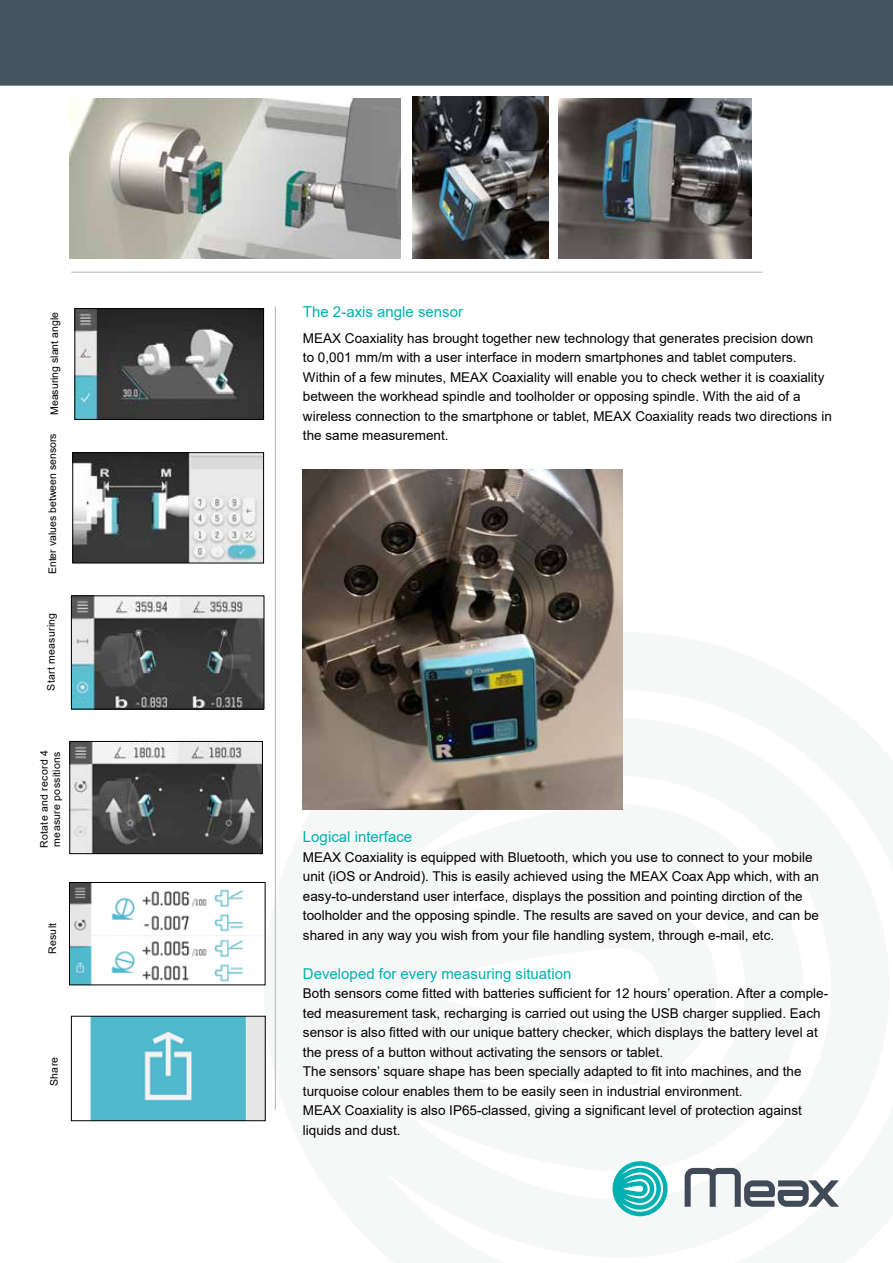
<style>
.page{position:relative;width:893px;height:1263px;background:#fff}
.page>*{position:absolute;margin:0;border:0;box-sizing:border-box;transform-origin:0 0}
.t1{font:15px "Arial";color:#00b1b0}
.t2{font:13.5px/19.5px "Arial";color:#000}
.t3{font:10.5px/12.6px "Arial";letter-spacing:.025em;color:#000}
.t4{font:10.5px "Arial";color:#000}
</style>
<div class="page">
<svg style="left:612px;top:1161px;width:56px;height:55px"></svg>
<svg style="left:685px;top:1168px;width:154px;height:39px"></svg>
<div style="left:0;top:0;width:893px;height:86px;background:#455560"></div>
<img style="left:76px;top:310px;width:186px;height:108px">
<div style="left:74px;top:308px;width:190px;height:112px;border:1px solid #000"></div>
<img style="left:74px;top:454px;width:188px;height:107px">
<div style="left:72px;top:452px;width:192px;height:111px;border:1px solid #000"></div>
<img style="left:73px;top:597px;width:189px;height:110px">
<div style="left:71px;top:595px;width:193px;height:114px;border:1px solid #000"></div>
<img style="left:71px;top:743px;width:190px;height:109px">
<div style="left:69px;top:741px;width:194px;height:113px;border:1px solid #000"></div>
<img style="left:71px;top:884px;width:193px;height:99px">
<div style="left:69px;top:882px;width:197px;height:103px;border:1px solid #000"></div>
<hr style="left:71px;top:272px;width:692px;height:1px;background:#b6b5bb">
<hr style="left:275px;top:306px;width:1px;height:804px;background:#b6b5bb">
<img style="left:412px;top:97px;width:137px;height:162px">
<img style="left:69px;top:98px;width:332px;height:161px">
<img style="left:558px;top:98px;width:193px;height:161px">
<img style="left:303px;top:469px;width:319px;height:340px">
<img style="left:90px;top:1018px;width:174px;height:101px">
<div style="left:71px;top:1016px;width:195px;height:105px;border:1px solid #000"></div>
<p class="t4" style="left:47px;top:415px;width:104px;rotate:-90deg">Measuring slant angle</p>
<p class="t4" style="left:45px;top:574px;width:142px;rotate:-90deg">Enter values between sensors</p>
<p class="t3" style="left:45px;top:691px;width:79px;rotate:-90deg">Start measuring</p>
<p class="t3" style="left:38px;top:848px;width:99px;rotate:-90deg">Rotate and record 4 measure possitions</p>
<p class="t3" style="left:46px;top:954px;width:33px;rotate:-90deg">Result</p>
<p class="t3" style="left:48px;top:1086px;width:31px;rotate:-90deg">Share</p>
<p class="t1" style="left:303px;top:301px;width:162px">The 2-axis angle sensor</p>
<p class="t2" style="left:303px;top:328px;width:530px">MEAX Coaxiality has brought together new technology that generates precision down<br>to 0,001 mm/m with a user interface in modern smartphones and tablet computers.<br>Within of a few minutes, MEAX Coaxiality will enable you to check wether it is coaxiality between the workhead spindle and toolholder or opposing spindle. With the aid of a wireless connection to the smartphone or tablet, MEAX Coaxiality reads two directions in the same measurement.</p>
<p class="t1" style="left:303px;top:826px;width:111px">Logical interface</p>
<p class="t2" style="left:303px;top:847px;width:518px">MEAX Coaxiality is equipped with Bluetooth, which you use to connect to your mobile unit (iOS or Android). This is easily achieved using the MEAX Coax App which, with an easy-to-understand user interface, displays the possition and pointing dirction of the toolholder and the opposing spindle. The results are saved on your device, and can be shared in any way you wish from your file handling system, through e-mail, etc.</p>
<p class="t1" style="left:303px;top:963px;width:270px">Developed for every measuring situation</p>
<p class="t2" style="left:303px;top:983px;width:527px">Both sensors come fitted with batteries sufficient for 12 hours’ operation. After a comple&shy;ted measurement task, recharging is carried out using the USB charger supplied. Each sensor is also fitted with our unique battery checker, which displays the battery level at the press of a button without activating the sensors or tablet.<br>The sensors’ square shape has been specially adapted to fit into machines, and the turquoise colour enables them to be easily seen in industrial environment.<br>MEAX Coaxiality is also IP65-classed, giving a significant level of protection against liquids and dust.</p>
</div>
